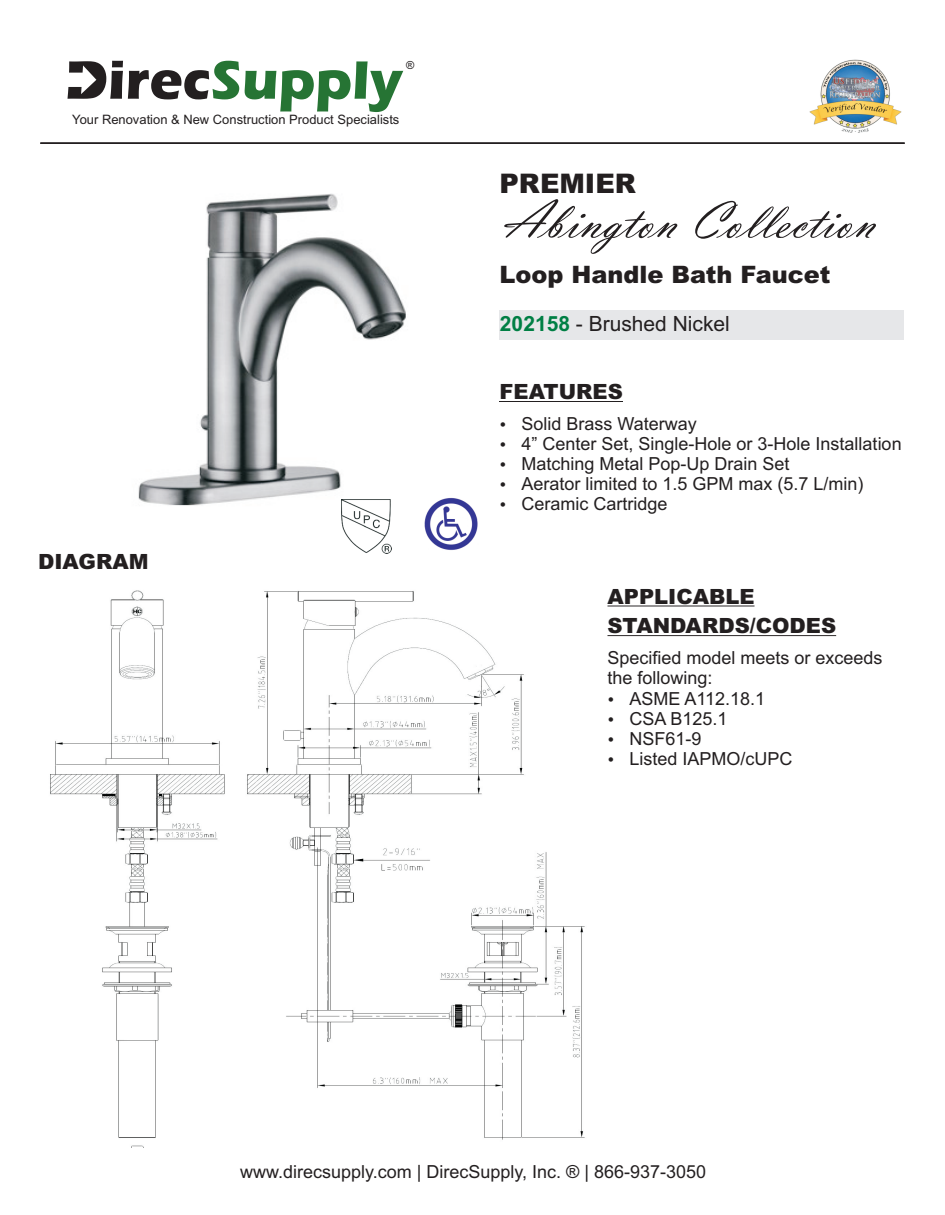
<style>
.page{position:relative;width:945px;height:1215px;background:#fff}
.page>*{position:absolute;margin:0;border:0;box-sizing:border-box;transform-origin:0 0}
.t1{font:54px "Vladimir Script";color:#231f20}
.t2{font:900 27px "Arial";color:#231f20}
.t3{font:900 24px "Arial";color:#231f20}
.t4{font:900 21px/29.5px "Arial";color:#231f20}
.t5{font:21px "Arial";color:#231f20}
.t6{font:18px/20.1px "Arial";color:#231f20}
.t7{font:12.9px "Arial";color:#231f20}
.t8{font:11.1px "Arial";color:#231f20}
.s1{font-weight:700;color:#007f44}
</style>
<div class="page">
<img style="left:138px;top:193px;width:362px;height:327px">
<svg style="left:68px;top:61px;width:335px;height:51px"></svg>
<svg style="left:40px;top:143px;width:865px;height:1px"></svg>
<div style="left:500px;top:310px;width:404px;height:30px;background:#e6e7e9"></div>
<hr style="left:500px;top:401px;width:123px;height:1px;background:#231f20">
<hr style="left:608px;top:606px;width:147px;height:1px;background:#231f20">
<hr style="left:608px;top:635px;width:228px;height:1px;background:#231f20">
<img style="left:810px;top:59px;width:91px;height:74px">
<img style="left:342px;top:500px;width:50px;height:54px">
<img style="left:425px;top:497px;width:53px;height:53px">
<img style="left:50px;top:590px;width:535px;height:558px">
<p class="t8" style="left:406px;top:61px;width:10px">®</p>
<p class="t7" style="left:72px;top:115px;width:329px">Your Renovation &amp; New Construction Product Specialists</p>
<p class="t4" style="left:38px;top:549px;width:112px">DIAGRAM</p>
<h2 class="t2" style="left:500px;top:174px;width:138px">PREMIER</h2>
<h1 class="t1" style="left:502px;top:205px;width:374px">Abington Collection</h1>
<h3 class="t3" style="left:500px;top:266px;width:333px">Loop Handle Bath Faucet</h3>
<p class="t5" style="left:500px;top:316px;width:231px"><span class="s1">202158</span> - Brushed Nickel</p>
<p class="t4" style="left:500px;top:379px;width:125px">FEATURES</p>
<p class="t6" style="left:522px;top:415px;width:382px">Solid Brass Waterway<br>4” Center Set, Single-Hole or 3-Hole Installation<br>Matching Metal Pop-Up Drain Set<br>Aerator limited to 1.5 GPM max (5.7 L/min)<br>Ceramic Cartridge</p>
<p class="t4" style="left:608px;top:584px;width:230px">APPLICABLE<br>STANDARDS/CODES</p>
<p class="t6" style="left:608px;top:650px;width:277px">Specified model meets or exceeds</p>
<p class="t6" style="left:608px;top:670px;width:107px">the following:</p>
<p class="t6" style="left:629px;top:690px;width:137px">ASME A112.18.1</p>
<p class="t6" style="left:629px;top:710px;width:100px">CSA B125.1</p>
<p class="t6" style="left:629px;top:730px;width:74px">NSF61-9</p>
<p class="t6" style="left:629px;top:750px;width:165px">Listed IAPMO/cUPC</p>
<p class="t6" style="left:240px;top:1163px;width:468px">www.direcsupply.com | DirecSupply, Inc. ® | 866-937-3050</p>
</div>
